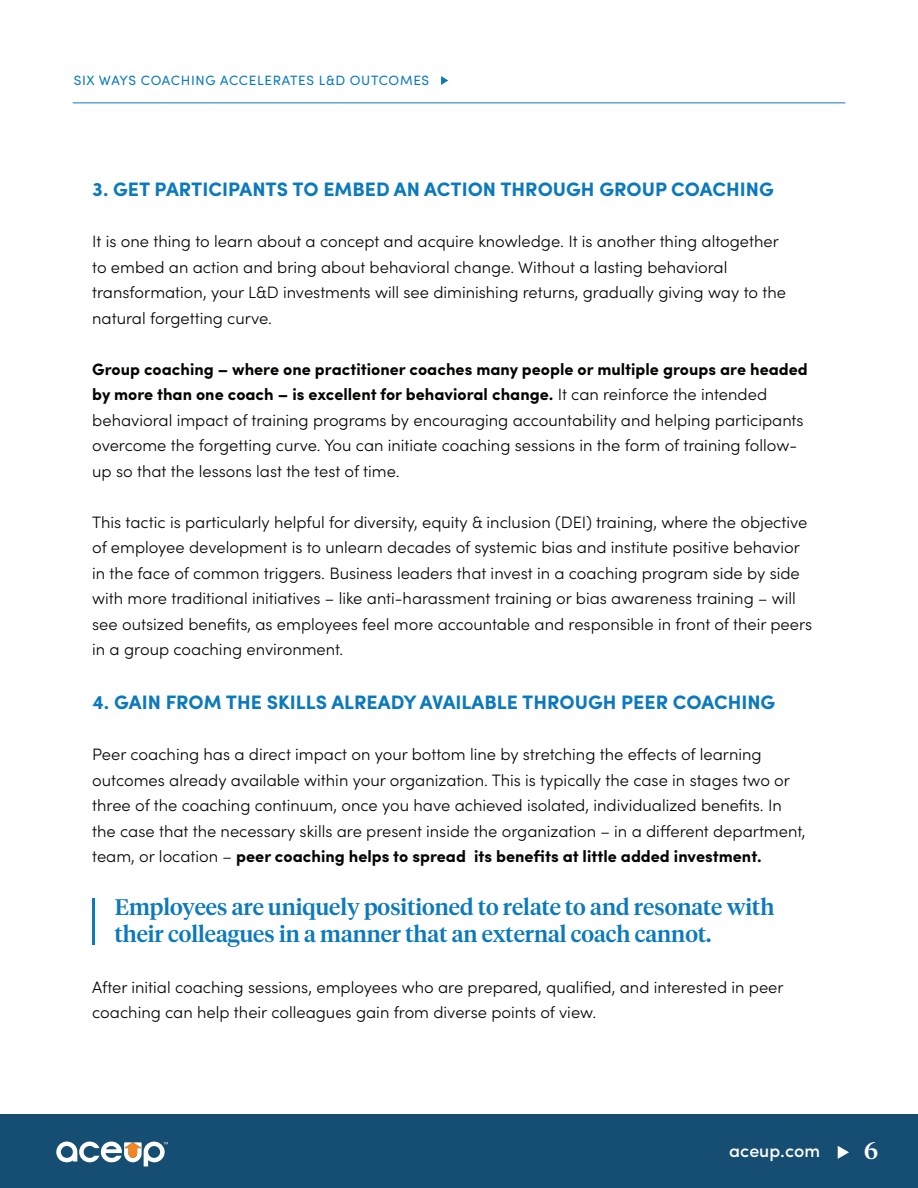
<style>
.page{position:relative;width:918px;height:1188px;background:#fff}
.page>*{position:absolute;margin:0;border:0;box-sizing:border-box;transform-origin:0 0}
.t1{font:500 24px "Tiempos Headline";color:#fff}
.t2{font:500 22.5px/27px "Tiempos Headline";color:#0b79bd}
.t3{font:700 19.5px "Sofia Pro";color:#0b79bd}
.t4{font:500 18px "Sofia Pro";color:#fff}
.t5{font:300 16.5px/25.5px "Sofia Pro";color:#040503}
.t6{font:13.5px "Sofia Pro";letter-spacing:.05em;color:#0b79bd}
.s1{font-weight:700}
</style>
<div class="page">
<div style="left:0;top:1114px;width:918px;height:74px;background:#154d73"></div>
<svg style="left:838px;top:1146px;width:11px;height:13px"></svg>
<hr style="left:73px;top:102px;width:772px;height:1px;background:#0b79bd">
<svg style="left:441px;top:76px;width:7px;height:9px"></svg>
<svg style="left:56px;top:1141px;width:112px;height:26px"></svg>
<hr style="left:92px;top:898px;width:3px;height:47px;background:#0b79bd">
<p class="t6" style="left:74px;top:70px;width:357px">SIX WAYS COACHING ACCELERATES L&amp;D OUTCOMES</p>
<p class="t3" style="left:92px;top:174px;width:683px">3. GET PARTICIPANTS TO EMBED AN ACTION THROUGH GROUP COACHING</p>
<p class="t5" style="left:92px;top:228px;width:695px">It is one thing to learn about a concept and acquire knowledge. It is another thing altogether to embed an action and bring about behavioral change. Without a lasting behavioral transformation, your L&amp;D investments will see diminishing returns, gradually giving way to the natural forgetting curve.</p>
<p class="t5" style="left:92px;top:355px;width:717px"><span class="s1">Group coaching – where one practitioner coaches many people or multiple groups are headed by more than one coach – is excellent for behavioral change.</span> It can reinforce the intended behavioral impact of training programs by encouraging accountability and helping participants overcome the forgetting curve. You can initiate coaching sessions in the form of training follow&shy;up so that the lessons last the test of time.</p>
<p class="t5" style="left:92px;top:508px;width:722px">This tactic is particularly helpful for diversity, equity &amp; inclusion (DEI) training, where the objective of employee development is to unlearn decades of systemic bias and institute positive behavior in the face of common triggers. Business leaders that invest in a coaching program side by side with more traditional initiatives – like anti-harassment training or bias awareness training – will see outsized benefits, as employees feel more accountable and responsible in front of their peers in a group coaching environment.</p>
<p class="t3" style="left:92px;top:687px;width:685px">4. GAIN FROM THE SKILLS ALREADY AVAILABLE THROUGH PEER COACHING</p>
<p class="t5" style="left:92px;top:741px;width:715px">Peer coaching has a direct impact on your bottom line by stretching the effects of learning outcomes already available within your organization. This is typically the case in stages two or three of the coaching continuum, once you have achieved isolated, individualized benefits. In the case that the necessary skills are present inside the organization – in a different department, team, or location – <span class="s1">peer coaching helps to spread its benefits at little added investment.</span></p>
<h2 class="t2" style="left:115px;top:892px;width:661px">Employees are uniquely positioned to relate to and resonate with their colleagues in a manner that an external coach cannot.</h2>
<p class="t5" style="left:92px;top:973px;width:693px">After initial coaching sessions, employees who are prepared, qualified, and interested in peer coaching can help their colleagues gain from diverse points of view.</p>
<p class="t4" style="left:729px;top:1137px;width:92px">aceup.com</p>
<h1 class="t1" style="left:864px;top:1134px;width:15px">6</h1>
</div>
